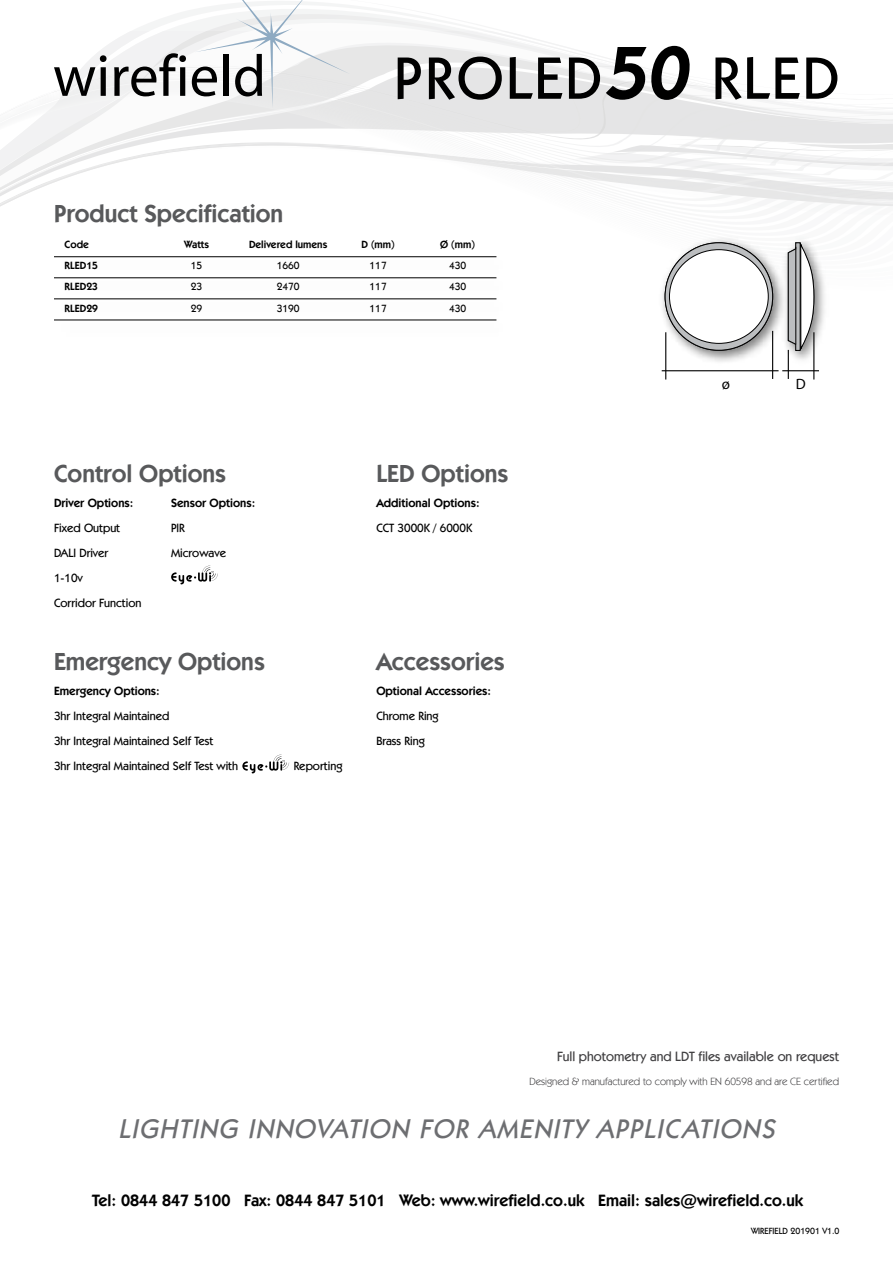
<style>
.page{position:relative;width:893px;height:1263px;background:#fff}
.page>*{position:absolute;margin:0;border:0;box-sizing:border-box;transform-origin:0 0}
.t1{font:500 60px "Kabel IT Cby BT";letter-spacing:.05em;color:#000}
.t2{font:italic 500 27px "Kabel IT Cby BT";letter-spacing:.02em;color:#6d6e71}
.t3{font:600 24.75px "Kabel IT Cby BT";color:#58595b}
.t4{font:600 16.5px "Kabel IT Cby BT";color:#000}
.t5{font:15px "Myriad Pro";color:#000}
.t6{font:500 13.5px "Kabel IT Cby BT";color:#414042}
.t7{font:500 12px/25px "Kabel IT Cby BT";color:#000}
.t8{font:600 12px "Kabel IT Cby BT";color:#000}
.t9{font:10.5px "Kabel IT Cby BT";color:#414042}
.t10{font:600 10.5px "Kabel IT Cby BT";color:#000}
.t11{font:500 10.5px "Kabel IT Cby BT";color:#000}
.t12{font:500 9px "Kabel IT Cby BT";color:#000}
.s1{font-weight:600;font-size:75px}
</style>
<div class="page">
<svg style="left:0;top:0;width:893px;height:207px"></svg>
<hr style="left:54px;top:256px;width:442px;height:1px;background:#000">
<hr style="left:54px;top:278px;width:442px;height:1px;background:#000">
<img style="left:815px;top:252px;width:10px;height:95px">
<img style="left:662px;top:238px;width:125px;height:132px">
<hr style="left:662px;top:370px;width:117px;height:1px;background:#000">
<hr style="left:782px;top:370px;width:37px;height:1px;background:#000">
<hr style="left:665px;top:332px;width:1px;height:47px;background:#000">
<hr style="left:772px;top:331px;width:1px;height:48px;background:#000">
<svg style="left:665px;top:243px;width:108px;height:107px;background:#969899"></svg>
<svg style="left:787px;top:241px;width:28px;height:138px"></svg>
<hr style="left:796px;top:247px;width:1px;height:97px;background:#7e7f80">
<hr style="left:795px;top:247px;width:1px;height:97px;background:#000">
<hr style="left:800px;top:243px;width:1px;height:107px;background:#000">
<div style="left:669px;top:250px;width:99px;height:93px;background:#fff;border-radius:50%"></div>
<hr style="left:54px;top:299px;width:442px;height:1px;background:#000">
<hr style="left:54px;top:320px;width:442px;height:1px;background:#000">
<svg style="left:171px;top:565px;width:47px;height:19px"></svg>
<svg style="left:242px;top:754px;width:47px;height:19px"></svg>
<h3 class="t3" style="left:54px;top:198px;width:231px">Product Specification</h3>
<h1 class="t1" style="left:394px;top:41px;width:446px">PROLED<span class="s1">50</span> RLED</h1>
<p class="t10" style="left:65px;top:238px;width:26px">Code</p>
<p class="t10" style="left:184px;top:238px;width:26px">Watts</p>
<p class="t10" style="left:249px;top:238px;width:80px">Delivered lumens</p>
<p class="t10" style="left:362px;top:238px;width:35px">D (mm)</p>
<p class="t10" style="left:440px;top:238px;width:36px">Ø (mm)</p>
<p class="t10" style="left:65px;top:259px;width:35px">RLED15</p>
<p class="t11" style="left:191px;top:259px;width:13px">15</p>
<p class="t11" style="left:277px;top:259px;width:24px">1660</p>
<p class="t11" style="left:370px;top:259px;width:19px">117</p>
<p class="t11" style="left:449px;top:259px;width:19px">430</p>
<p class="t10" style="left:65px;top:280px;width:35px">RLED23</p>
<p class="t11" style="left:191px;top:280px;width:13px">23</p>
<p class="t11" style="left:277px;top:280px;width:24px">2470</p>
<p class="t11" style="left:370px;top:280px;width:19px">117</p>
<p class="t11" style="left:449px;top:280px;width:19px">430</p>
<p class="t10" style="left:65px;top:301px;width:35px">RLED29</p>
<p class="t11" style="left:191px;top:301px;width:13px">29</p>
<p class="t11" style="left:277px;top:301px;width:24px">3190</p>
<p class="t11" style="left:370px;top:301px;width:19px">117</p>
<p class="t11" style="left:449px;top:301px;width:19px">430</p>
<h3 class="t3" style="left:54px;top:458px;width:174px">Control Options</h3>
<p class="t8" style="left:54px;top:496px;width:81px">Driver Options:</p>
<p class="t8" style="left:171px;top:496px;width:86px">Sensor Options:</p>
<p class="t7" style="left:54px;top:515px;width:68px">Fixed Output</p>
<p class="t7" style="left:171px;top:515px;width:16px">PIR</p>
<p class="t7" style="left:54px;top:540px;width:56px">DALI Driver</p>
<p class="t7" style="left:171px;top:540px;width:57px">Microwave</p>
<p class="t7" style="left:54px;top:565px;width:89px">1-10v<br>Corridor Function</p>
<h3 class="t3" style="left:54px;top:646px;width:212px">Emergency Options</h3>
<p class="t8" style="left:54px;top:684px;width:107px">Emergency Options:</p>
<p class="t7" style="left:54px;top:703px;width:186px">3hr Integral Maintained<br>3hr Integral Maintained Self Test<br>3hr Integral Maintained Self Test with</p>
<p class="t7" style="left:294px;top:753px;width:50px">Reporting</p>
<h3 class="t3" style="left:376px;top:458px;width:134px">LED Options</h3>
<p class="t8" style="left:376px;top:496px;width:105px">Additional Options:</p>
<p class="t7" style="left:376px;top:515px;width:97px">CCT 3000K / 6000K</p>
<h3 class="t3" style="left:376px;top:646px;width:130px">Accessories</h3>
<p class="t8" style="left:376px;top:684px;width:116px">Optional Accessories:</p>
<p class="t7" style="left:376px;top:703px;width:64px">Chrome Ring<br>Brass Ring</p>
<p class="t5" style="left:722px;top:375px;width:10px">ø</p>
<p class="t5" style="left:796px;top:375px;width:11px">D</p>
<p class="t6" style="left:557px;top:1048px;width:283px">Full photometry and LDT files available on request</p>
<p class="t9" style="left:530px;top:1075px;width:311px">Designed &amp; manufactured to comply with EN 60598 and are CE certified</p>
<h2 class="t2" style="left:118px;top:1112px;width:664px">LIGHTING INNOVATION FOR AMENITY APPLICATIONS</h2>
<h3 class="t4" style="left:92px;top:1190px;width:713px">Tel: 0844 847 5100 Fax: 0844 847 5101 Web: www.wirefield.co.uk Email: sales@wirefield.co.uk</h3>
<p class="t12" style="left:751px;top:1225px;width:90px">WIREFIELD 201901 V1.0</p>
</div>
